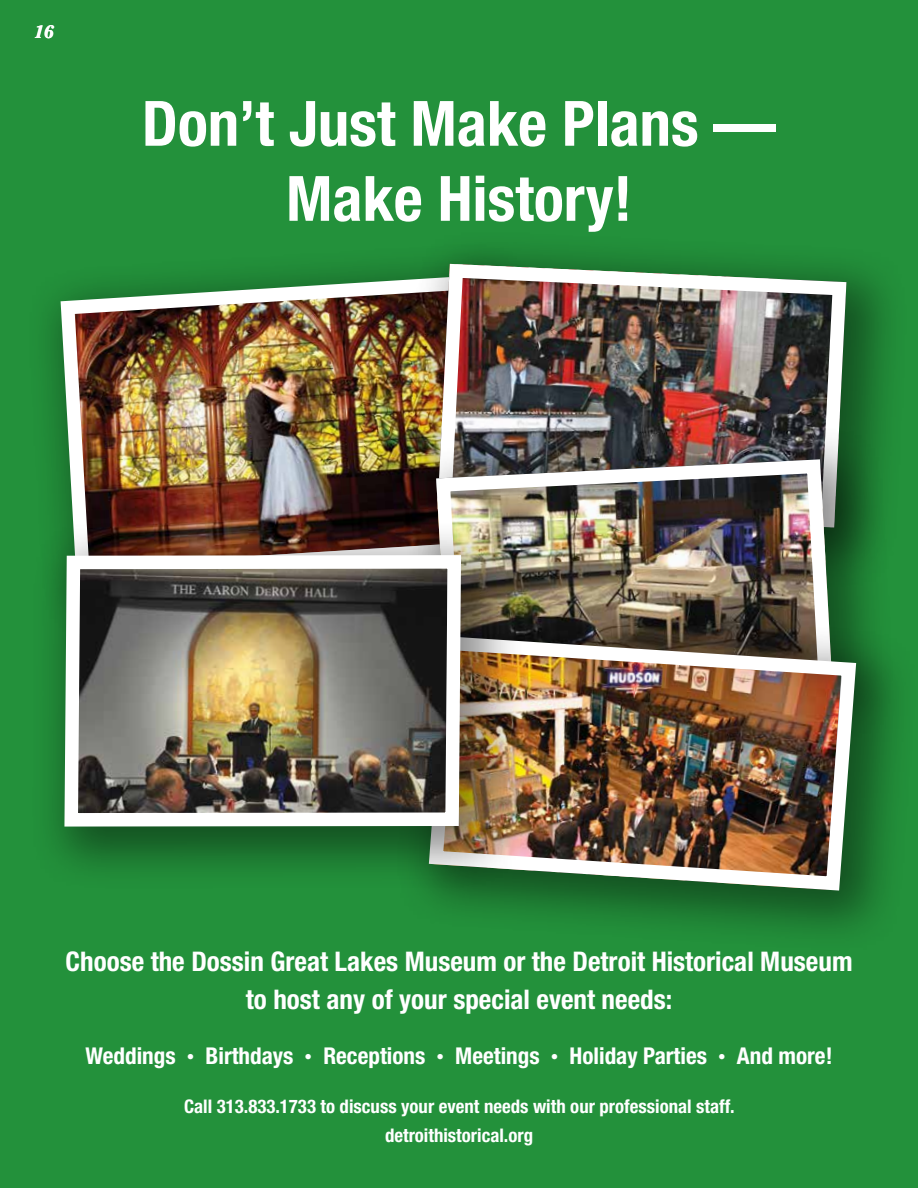
<style>
.page{position:relative;width:918px;height:1188px;background:#23913b}
.page>*{position:absolute;margin:0;border:0;box-sizing:border-box;transform-origin:0 0}
.t1{font:700 condensed 62.55px/75px "Helvetica Neue";color:#fff;text-align:center}
.t2{font:700 condensed 27.15px/37.7px "Helvetica Neue";color:#fff;text-align:center}
.t3{font:700 condensed 23.25px "Helvetica Neue";color:#fff}
.t4{font:700 condensed 18.75px/28.7px "Helvetica Neue";color:#fff;text-align:center}
.t5{font:italic 700 18px "Cheltenham Std";color:#fff}
.s1{font-size:15.15px}
</style>
<div class="page">
<img style="left:53px;top:269px;width:349px;height:249px">
<div style="left:402px;top:228px;width:509px;height:364px;background:#000;opacity:.45"></div>
<img style="left:430px;top:257px;width:424px;height:167px">
<div style="left:400px;top:424px;width:497px;height:339px;background:#000;opacity:.45"></div>
<img style="left:429px;top:452px;width:410px;height:149px">
<div style="left:394px;top:601px;width:524px;height:354px;background:#000;opacity:.45"></div>
<img style="left:422px;top:629px;width:441px;height:269px">
<div style="left:28px;top:518px;width:499px;height:374px;background:#000;opacity:.45"></div>
<img style="left:58px;top:548px;width:410px;height:285px">
<p class="t5" style="left:34px;top:21px;width:22px">16</p>
<h1 class="t1" style="left:142px;top:85px;width:636px">Don’t Just Make Plans —<br>Make History!</h1>
<p class="t2" style="left:66px;top:943px;width:788px">Choose the Dossin Great Lakes Museum or the Detroit Historical Museum to host any of your special event needs:</p>
<p class="t3" style="left:86px;top:1042px;width:748px">Weddings <span class="s1">•</span> Birthdays <span class="s1">•</span> Receptions <span class="s1">•</span> Meetings <span class="s1">•</span> Holiday Parties <span class="s1">•</span> And more!</p>
<p class="t4" style="left:184px;top:1092px;width:552px">Call 313.833.1733 to discuss your event needs with our professional staff. detroithistorical.org</p>
</div>
